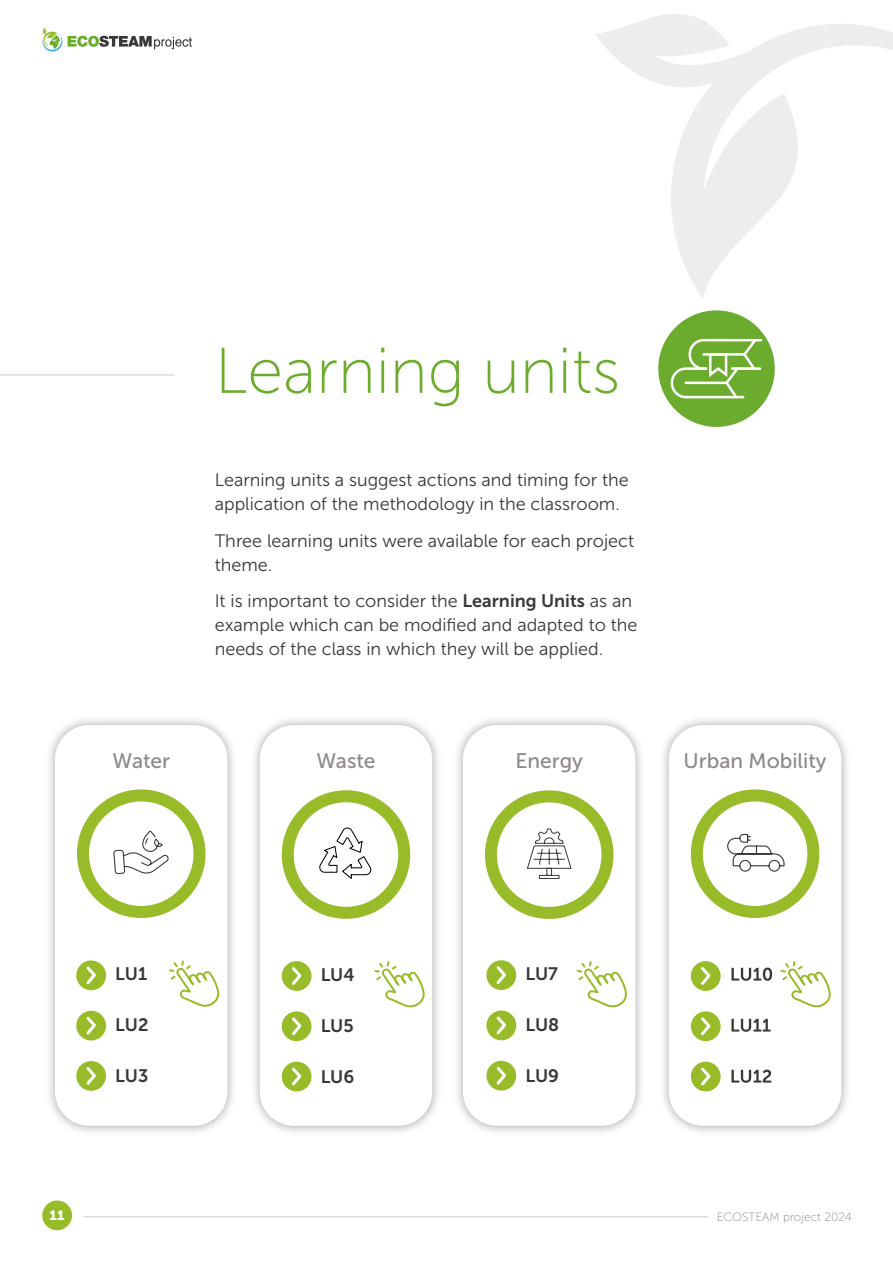
<style>
.page{position:relative;width:893px;height:1263px;background:#fff}
.page>*{position:absolute;margin:0;border:0;box-sizing:border-box;transform-origin:0 0}
.t1{font:64.5px "Museo Sans 100";color:#6bac2e}
.t2{font:21px "Museo Sans 500";color:#8e8886}
.t3{font:18px/24px "Museo Sans 300";color:#3a3835}
.t4{font:18px "Museo Sans 700";letter-spacing:-.005em;color:#3a3835}
.t5{font:13.5px "Museo Sans 900";color:#fff}
.t6{font:12px "Museo Sans 100";color:#8e8886}
.s1{font-family:"Museo Sans 700"}
</style>
<div class="page">
<svg style="left:671px;top:24px;width:222px;height:274px"></svg>
<svg style="left:595px;top:14px;width:156px;height:109px"></svg>
<div style="left:42px;top:1200px;width:30px;height:30px;background:#98bb2a;border-radius:50%"></div>
<hr style="left:83px;top:1216px;width:625px;height:1px;background:#cecaca">
<svg style="left:42px;top:28px;width:150px;height:24px"></svg>
<div style="left:250px;top:715px;width:192px;height:420px;background:#8f8f8f;opacity:.75"></div>
<div style="left:260px;top:725px;width:172px;height:401px;background:#fff;border-radius:34px"></div>
<div style="left:453px;top:715px;width:192px;height:420px;background:#8f8f8f;opacity:.75"></div>
<div style="left:463px;top:725px;width:172px;height:401px;background:#fff;border-radius:34px"></div>
<div style="left:659px;top:715px;width:192px;height:420px;background:#8f8f8f;opacity:.75"></div>
<div style="left:669px;top:725px;width:172px;height:401px;background:#fff;border-radius:34px"></div>
<div style="left:45px;top:715px;width:192px;height:420px;background:#8f8f8f;opacity:.75"></div>
<div style="left:55px;top:725px;width:172px;height:401px;background:#fff;border-radius:34px"></div>
<hr style="left:0;top:374px;width:174px;height:2px;background:#dbdbdd">
<svg style="left:169px;top:960px;width:51px;height:47px"></svg>
<div style="left:282px;top:790px;width:128px;height:129px;border:12px solid #98bb2a;border-radius:50%"></div>
<div style="left:77px;top:789px;width:129px;height:129px;border:12px solid #98bb2a;border-radius:50%"></div>
<svg style="left:114px;top:831px;width:55px;height:44px"></svg>
<svg style="left:319px;top:827px;width:53px;height:52px"></svg>
<div style="left:485px;top:790px;width:128px;height:129px;border:12px solid #98bb2a;border-radius:50%"></div>
<div style="left:691px;top:789px;width:128px;height:129px;border:12px solid #98bb2a;border-radius:50%"></div>
<svg style="left:727px;top:833px;width:58px;height:39px"></svg>
<svg style="left:527px;top:828px;width:45px;height:51px"></svg>
<div style="left:76px;top:960px;width:30px;height:30px;background:#98bb2a;border-radius:50%"></div>
<svg style="left:86px;top:966px;width:10px;height:19px"></svg>
<div style="left:76px;top:1011px;width:30px;height:29px;background:#98bb2a;border-radius:50%"></div>
<svg style="left:86px;top:1016px;width:10px;height:19px"></svg>
<div style="left:76px;top:1061px;width:30px;height:30px;background:#98bb2a;border-radius:50%"></div>
<svg style="left:86px;top:1067px;width:10px;height:18px"></svg>
<svg style="left:374px;top:961px;width:51px;height:47px"></svg>
<div style="left:282px;top:961px;width:29px;height:30px;background:#98bb2a;border-radius:50%"></div>
<svg style="left:292px;top:967px;width:10px;height:18px"></svg>
<div style="left:282px;top:1011px;width:29px;height:30px;background:#98bb2a;border-radius:50%"></div>
<svg style="left:292px;top:1017px;width:10px;height:19px"></svg>
<div style="left:282px;top:1062px;width:29px;height:29px;background:#98bb2a;border-radius:50%"></div>
<svg style="left:292px;top:1067px;width:10px;height:19px"></svg>
<svg style="left:576px;top:961px;width:51px;height:47px"></svg>
<div style="left:486px;top:960px;width:30px;height:30px;background:#98bb2a;border-radius:50%"></div>
<svg style="left:496px;top:966px;width:10px;height:18px"></svg>
<div style="left:486px;top:1010px;width:30px;height:30px;background:#98bb2a;border-radius:50%"></div>
<svg style="left:496px;top:1016px;width:10px;height:19px"></svg>
<div style="left:486px;top:1061px;width:30px;height:29px;background:#98bb2a;border-radius:50%"></div>
<svg style="left:496px;top:1066px;width:10px;height:19px"></svg>
<svg style="left:780px;top:961px;width:51px;height:47px"></svg>
<svg style="left:731px;top:1069px;width:40px;height:14px"></svg>
<svg style="left:731px;top:1019px;width:40px;height:13px"></svg>
<svg style="left:731px;top:967px;width:41px;height:14px"></svg>
<div style="left:691px;top:961px;width:30px;height:30px;background:#98bb2a;border-radius:50%"></div>
<svg style="left:701px;top:967px;width:10px;height:18px"></svg>
<div style="left:691px;top:1011px;width:30px;height:30px;background:#98bb2a;border-radius:50%"></div>
<svg style="left:701px;top:1017px;width:10px;height:19px"></svg>
<div style="left:691px;top:1062px;width:30px;height:29px;background:#98bb2a;border-radius:50%"></div>
<svg style="left:701px;top:1067px;width:10px;height:19px"></svg>
<div style="left:658px;top:310px;width:117px;height:117px;background:#6bac2e;border-radius:50%"></div>
<svg style="left:671px;top:339px;width:91px;height:59px"></svg>
<p class="t1" style="left:215px;top:336px;width:407px">Learning units</p>
<p class="t3" style="left:215px;top:468px;width:415px">Learning units a suggest actions and timing for the application of the methodology in the classroom.</p>
<p class="t3" style="left:215px;top:528px;width:421px">Three learning units were available for each project theme.</p>
<p class="t3" style="left:215px;top:589px;width:424px">It is important to consider the <span class="s1">Learning Units</span> as an example which can be modified and adapted to the needs of the class in which they will be applied.</p>
<p class="t2" style="left:112px;top:750px;width:59px">Water</p>
<p class="t2" style="left:316px;top:750px;width:61px">Waste</p>
<p class="t2" style="left:515px;top:750px;width:69px">Energy</p>
<p class="t2" style="left:684px;top:750px;width:144px">Urban Mobility</p>
<p class="t4" style="left:115px;top:964px;width:33px">LU1</p>
<p class="t4" style="left:115px;top:1015px;width:35px">LU2</p>
<p class="t4" style="left:115px;top:1066px;width:35px">LU3</p>
<p class="t4" style="left:321px;top:964px;width:35px">LU4</p>
<p class="t4" style="left:321px;top:1015px;width:34px">LU5</p>
<p class="t4" style="left:321px;top:1066px;width:35px">LU6</p>
<p class="t4" style="left:525px;top:963px;width:34px">LU7</p>
<p class="t4" style="left:525px;top:1014px;width:35px">LU8</p>
<p class="t4" style="left:525px;top:1065px;width:35px">LU9</p>
<p class="t5" style="left:50px;top:1208px;width:16px">11</p>
<p class="t6" style="left:717px;top:1210px;width:137px">ECOSTEAM project 2024</p>
</div>
